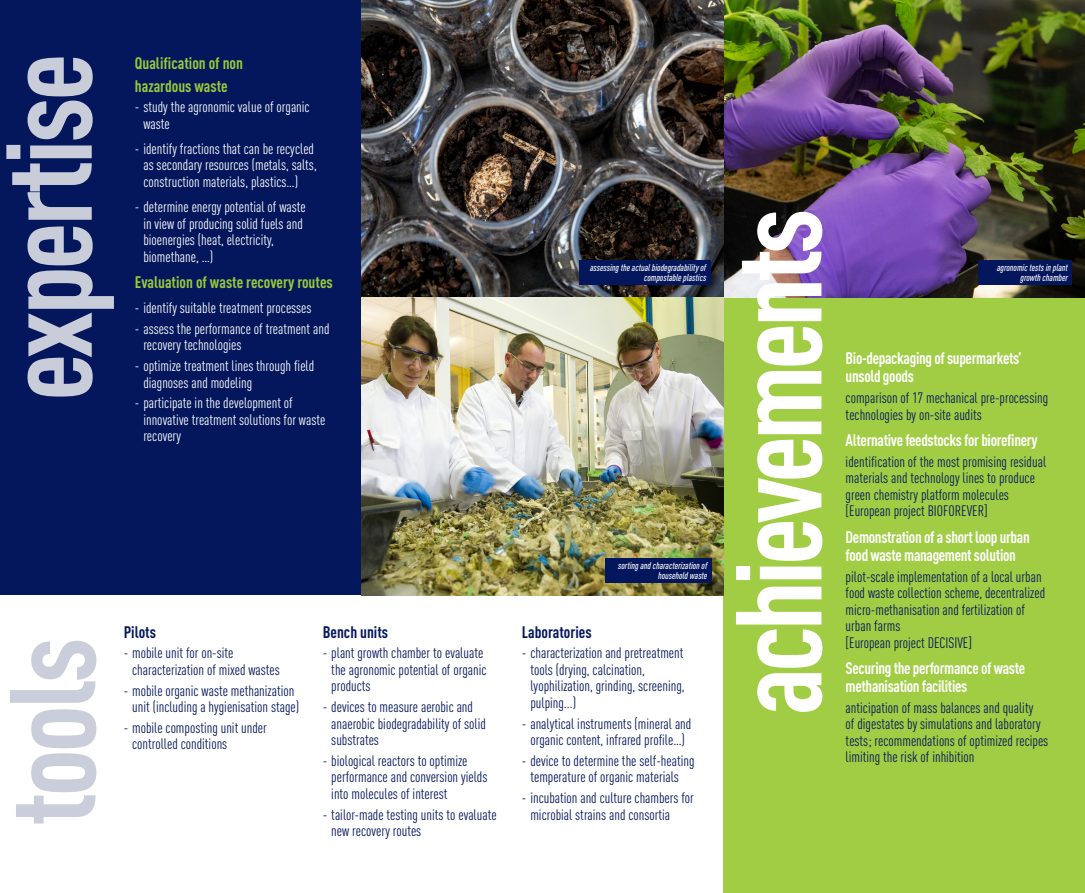
<style>
.page{position:relative;width:1085px;height:893px;background:#fff}
.page>*{position:absolute;margin:0;border:0;box-sizing:border-box;transform-origin:0 0}
.t1{font:700 condensed 120px "DIN Pro";letter-spacing:-.04em;color:#fff}
.t2{font:700 condensed 120px "DIN Pro";letter-spacing:-.03em;color:#c9cdd9}
.t3{font:700 condensed 120px "DIN Pro";letter-spacing:-.03em;color:#c9ceda}
.Titre_blanc{font:700 condensed 16.5px/18px "DIN Pro";letter-spacing:-.02em;color:#fff}
.Texte_courant_bleu{font:700 condensed 16.5px/18px "DIN Pro";letter-spacing:-.02em;color:#fff}
.Titre_vert{font:700 condensed 16.5px "DIN Pro";color:#99ca3b}
.Texte_courant_blanc{font:700 condensed 16.5px "DIN Pro";color:#99ca3b}
.Titre_bleu{font:700 condensed 16.5px "DIN Pro";color:#04175c}
.Texte_courant_bleu_a{font:700 condensed 16.5px "DIN Pro";color:#04175c}
.Texte_courant_bleu-2{font:condensed 15px/16.5px "DIN Pro";color:#04175c}
.t4{font:condensed 15px/16.5px "DIN Pro";color:#fff}
.t5{font:italic 500 condensed 9.75px/10.5px "DIN Pro";color:#fff;text-align:right}
</style>
<div class="page">
<div style="left:0;top:0;width:361px;height:595px;background:#04175c"></div>
<div style="left:723px;top:298px;width:361px;height:595px;background:#a0cd44"></div>
<img style="left:361px;top:0;width:723px;height:299px">
<img style="left:361px;top:298px;width:362px;height:297px">
<div style="left:605px;top:558px;width:106px;height:25px;background:#04175c"></div>
<div style="left:579px;top:260px;width:131px;height:25px;background:#04175c"></div>
<div style="left:978px;top:260px;width:93px;height:25px;background:#04175c"></div>
<h1 class="t2" style="left:-42px;top:401px;width:349px;rotate:-90deg">expertise</h1>
<p class="Titre_vert" style="left:135px;top:51px;width:110px">Qualification of non</p>
<p class="Titre_vert" style="left:135px;top:73px;width:94px">hazardous waste</p>
<p class="t4" style="left:143px;top:98px;width:168px;text-indent:-9px">- study the agronomic value of organic waste</p>
<p class="t4" style="left:143px;top:139px;width:175px;text-indent:-9px">- identify fractions that can be recycled as secondary resources (metals, salts, construction materials, plastics…)</p>
<p class="t4" style="left:143px;top:197px;width:164px;text-indent:-9px">- determine energy potential of waste in view of producing solid fuels and bioenergies (heat, electricity, biomethane, …)</p>
<p class="Texte_courant_blanc" style="left:135px;top:270px;width:199px">Evaluation of waste recovery routes</p>
<p class="t4" style="left:135px;top:298px;width:178px">- identify suitable treatment processes</p>
<p class="t4" style="left:143px;top:319px;width:187px;text-indent:-9px">- assess the performance of treatment and recovery technologies</p>
<p class="t4" style="left:143px;top:356px;width:172px;text-indent:-9px">- optimize treatment lines through field diagnoses and modeling</p>
<p class="t4" style="left:143px;top:394px;width:183px;text-indent:-9px">- participate in the development of innovative treatment solutions for waste recovery</p>
<p class="t5" style="left:590px;top:261px;width:118px">assessing the actual biodegradability of compostable plastics</p>
<h1 class="t3" style="left:-38px;top:826px;width:190px;rotate:-90deg">tools</h1>
<p class="Titre_bleu" style="left:124px;top:619px;width:34px">Pilots</p>
<p class="Texte_courant_bleu-2" style="left:132px;top:644px;width:149px;text-indent:-9px">- mobile unit for on-site characterization of mixed wastes</p>
<p class="Texte_courant_bleu-2" style="left:124px;top:681px;width:177px;text-align:center">- mobile organic waste methanization unit (including a hygienisation stage)</p>
<p class="Texte_courant_bleu-2" style="left:132px;top:718px;width:136px;text-indent:-9px">- mobile composting unit under controlled conditions</p>
<p class="Titre_bleu" style="left:323px;top:619px;width:67px">Bench units</p>
<p class="Texte_courant_bleu-2" style="left:331px;top:644px;width:157px;text-indent:-9px">- plant growth chamber to evaluate the agronomic potential of organic products</p>
<p class="Texte_courant_bleu-2" style="left:331px;top:698px;width:156px;text-indent:-9px">- devices to measure aerobic and anaerobic biodegradability of solid substrates</p>
<p class="Texte_courant_bleu-2" style="left:331px;top:751px;width:157px;text-indent:-9px">- biological reactors to optimize performance and conversion yields into molecules of interest</p>
<p class="Texte_courant_bleu-2" style="left:331px;top:805px;width:167px;text-indent:-9px">- tailor-made testing units to evaluate new recovery routes</p>
<p class="t5" style="left:618px;top:559px;width:91px">sorting and characterization of household waste</p>
<p class="Texte_courant_bleu_a" style="left:522px;top:619px;width:71px">Laboratories</p>
<p class="Texte_courant_bleu-2" style="left:530px;top:644px;width:156px;text-indent:-9px">- characterization and pretreatment tools (drying, calcination, lyophilization, grinding, screening, pulping...)</p>
<p class="Texte_courant_bleu-2" style="left:522px;top:714px;width:171px;text-align:center">- analytical instruments (mineral and organic content, infrared profile…)</p>
<p class="Texte_courant_bleu-2" style="left:522px;top:751px;width:174px;text-align:center">- device to determine the self-heating temperature of organic materials</p>
<p class="Texte_courant_bleu-2" style="left:530px;top:789px;width:165px;text-indent:-9px">- incubation and culture chambers for microbial strains and consortia</p>
<p class="t1" style="left:688px;top:715px;width:508px;rotate:-90deg">achievements</p>
<p class="t5" style="left:996px;top:261px;width:72px">agronomic tests in plant growth chamber</p>
<p class="Titre_blanc" style="left:845px;top:348px;width:177px">Bio-depackaging of supermarkets’ unsold goods</p>
<p class="Texte_courant_bleu-2" style="left:845px;top:388px;width:204px">comparison of 17 mechanical pre-processing technologies by on-site audits</p>
<p class="Titre_blanc" style="left:845px;top:430px;width:193px">Alternative feedstocks for biorefinery</p>
<p class="Texte_courant_bleu-2" style="left:845px;top:452px;width:202px">identification of the most promising residual materials and technology lines to produce green chemistry platform molecules [European project BIOFOREVER]</p>
<p class="Titre_blanc" style="left:845px;top:526px;width:185px">Demonstration of a short loop urban food waste management solution</p>
<p class="Texte_courant_bleu-2" style="left:845px;top:567px;width:201px">pilot-scale implementation of a local urban food waste collection scheme, decentralized micro-methanisation and fertilization of urban farms<br>[European project DECISIVE]</p>
<p class="Texte_courant_bleu" style="left:845px;top:658px;width:181px">Securing the performance of waste methanisation facilities</p>
<p class="Texte_courant_bleu-2" style="left:845px;top:698px;width:204px">anticipation of mass balances and quality<br>of digestates by simulations and laboratory tests; recommendations of optimized recipes limiting the risk of inhibition</p>
</div>
